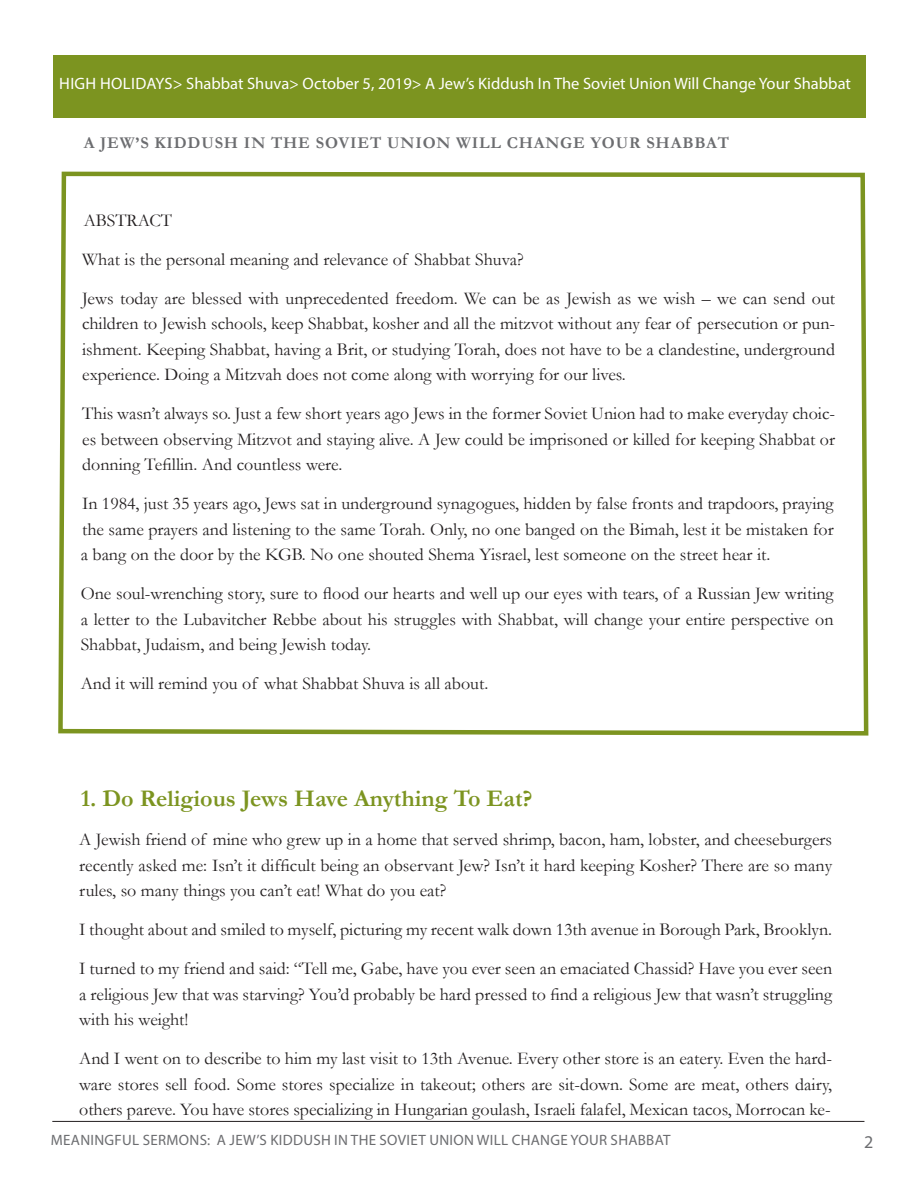
<style>
.page{position:relative;width:918px;height:1188px;background:#fff}
.page>*{position:absolute;margin:0;border:0;box-sizing:border-box;transform-origin:0 0}
.t1{font:700 24px "Garamond";color:#7c9420}
.t2{font:18px/25.5px "Garamond";color:#231f20;text-align:justify}
.t3{font:18px "Myriad Pro";color:#6c6d70}
.t4{font:16.5px "Myriad Pro";color:#fff}
.t5{font:700 16.5px "Garamond";letter-spacing:.05em;color:#6c6d70}
.t6{font:15px "Myriad Pro";letter-spacing:.02em;color:#6c6d70}
</style>
<div class="page">
<hr style="left:52px;top:1121px;width:812px;height:1px;background:#231f20">
<div style="left:54px;top:55px;width:812px;height:63px;background:#7c9420"></div>
<svg style="left:58px;top:171px;width:811px;height:565px"></svg>
<p class="t4" style="left:59px;top:73px;width:793px">HIGH HOLIDAYS&gt; Shabbat Shuva&gt; October 5, 2019&gt; A Jew’s Kiddush In The Soviet Union Will Change Your Shabbat</p>
<p class="t5" style="left:84px;top:131px;width:647px">A JEW’S KIDDUSH IN THE SOVIET UNION WILL CHANGE YOUR SHABBAT</p>
<p class="t2" style="left:84px;top:207px;width:90px">ABSTRACT</p>
<p class="t2" style="left:82px;top:246px;width:443px">What is the personal meaning and relevance of Shabbat Shuva?</p>
<p class="t2" style="left:82px;top:285px;width:755px">Jews today are blessed with unprecedented freedom. We can be as Jewish as we wish – we can send out children to Jewish schools, keep Shabbat, kosher and all the mitzvot without any fear of persecution or pun&shy;ishment. Keeping Shabbat, having a Brit, or studying Torah, does not have to be a clandestine, underground experience. Doing a Mitzvah does not come along with worrying for our lives.</p>
<p class="t2" style="left:82px;top:400px;width:755px">This wasn’t always so. Just a few short years ago Jews in the former Soviet Union had to make everyday choic&shy;es between observing Mitzvot and staying alive. A Jew could be imprisoned or killed for keeping Shabbat or donning Tefillin. And countless were.</p>
<p class="t2" style="left:81px;top:490px;width:755px">In 1984, just 35 years ago, Jews sat in underground synagogues, hidden by false fronts and trapdoors, praying the same prayers and listening to the same Torah. Only, no one banged on the Bimah, lest it be mistaken for a bang on the door by the KGB. No one shouted Shema Yisrael, lest someone on the street hear it.</p>
<p class="t2" style="left:81px;top:580px;width:754px">One soul-wrenching story, sure to flood our hearts and well up our eyes with tears, of a Russian Jew writing a letter to the Lubavitcher Rebbe about his struggles with Shabbat, will change your entire perspective on Shabbat, Judaism, and being Jewish today.</p>
<p class="t2" style="left:81px;top:670px;width:409px">And it will remind you of what Shabbat Shuva is all about.</p>
<p class="t1" style="left:81px;top:782px;width:453px">1. Do Religious Jews Have Anything To Eat?</p>
<p class="t2" style="left:79px;top:826px;width:755px">A Jewish friend of mine who grew up in a home that served shrimp, bacon, ham, lobster, and cheeseburgers recently asked me: Isn’t it difficult being an observant Jew? Isn’t it hard keeping Kosher? There are so many rules, so many things you can’t eat! What do you eat?</p>
<p class="t2" style="left:79px;top:916px;width:754px">I thought about and smiled to myself, picturing my recent walk down 13th avenue in Borough Park, Brooklyn.</p>
<p class="t2" style="left:79px;top:955px;width:755px">I turned to my friend and said: “Tell me, Gabe, have you ever seen an emaciated Chassid? Have you ever seen a religious Jew that was starving? You’d probably be hard pressed to find a religious Jew that wasn’t struggling with his weight!</p>
<p class="t2" style="left:79px;top:1045px;width:755px">And I went on to describe to him my last visit to 13th Avenue. Every other store is an eatery. Even the hard&shy;ware stores sell food. Some stores specialize in takeout; others are sit-down. Some are meat, others dairy, others pareve. You have stores specializing in Hungarian goulash, Israeli falafel, Mexican tacos, Morrocan ke-</p>
<p class="t6" style="left:51px;top:1131px;width:621px">MEANINGFUL SERMONS: A JEW’S KIDDUSH IN THE SOVIET UNION WILL CHANGE YOUR SHABBAT</p>
<p class="t3" style="left:864px;top:1131px;width:11px">2</p>
</div>
